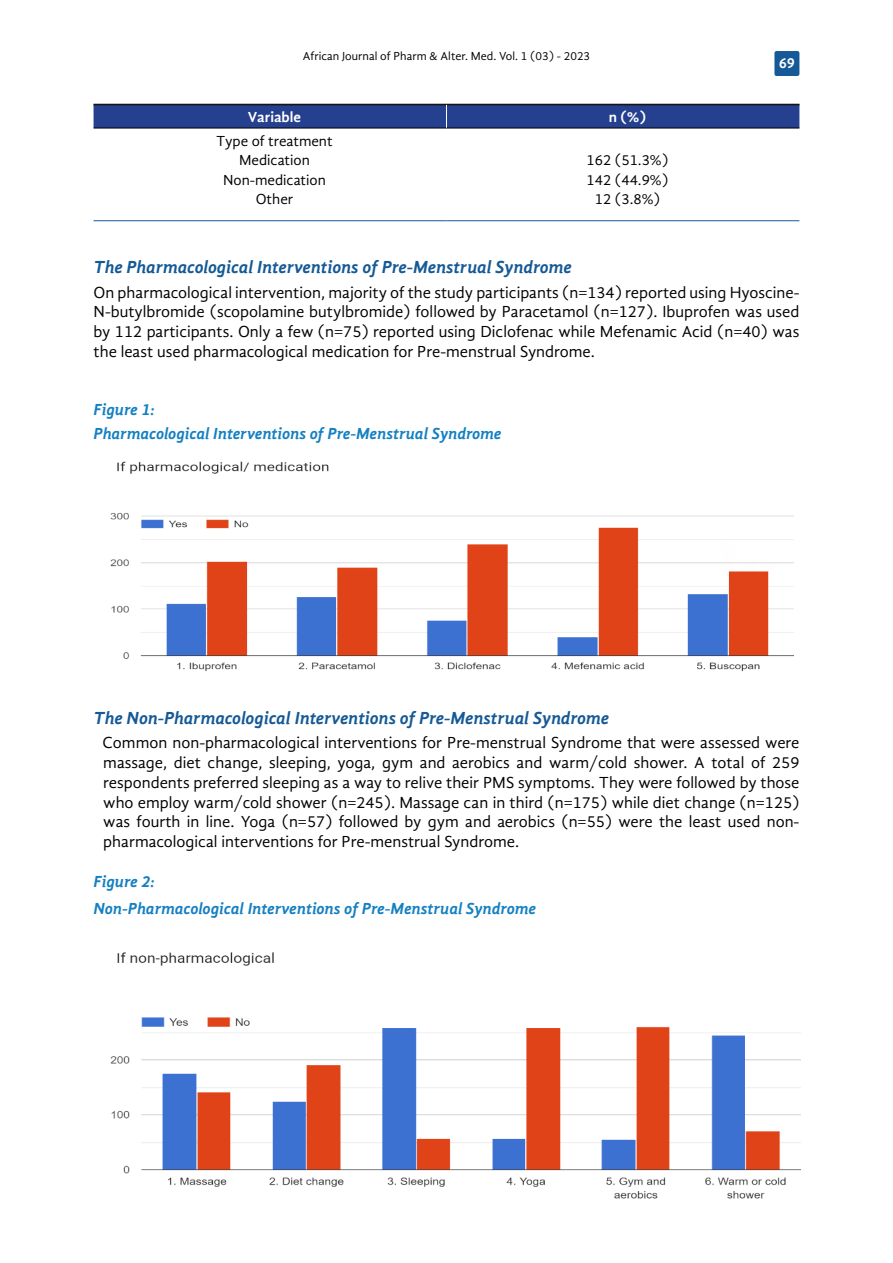
<style>
.page{position:relative;width:893px;height:1263px;background:#fff}
.page>*{position:absolute;margin:0;border:0;box-sizing:border-box;transform-origin:0 0}
.t1{font:italic 700 18px "Gandhi Sans";color:#155996}
.t2{font:16.5px/19.8px "Gandhi Sans";color:#000;text-align:justify}
.t3{font:italic 700 16.5px/24px "Gandhi Sans";color:#1580c2}
.t4{font:15px/19.6px "Gandhi Sans";color:#000;text-align:center}
.t5{font:700 15px "Gandhi Sans";color:#fff}
.t6{font:12px "Gandhi Sans";color:#000}
</style>
<div class="page">
<div style="left:774px;top:51px;width:25px;height:25px;background:#155996;border-radius:2px"></div>
<hr style="left:94px;top:104px;width:352px;height:1px;background:#000">
<hr style="left:446px;top:104px;width:353px;height:1px;background:#000">
<hr style="left:94px;top:128px;width:352px;height:1px;background:#000">
<hr style="left:446px;top:128px;width:353px;height:1px;background:#000">
<svg style="left:94px;top:105px;width:705px;height:23px"></svg>
<hr style="left:94px;top:220px;width:352px;height:1px;background:#155996">
<hr style="left:446px;top:220px;width:353px;height:1px;background:#155996">
<img style="left:110px;top:461px;width:684px;height:211px">
<img style="left:110px;top:952px;width:690px;height:247px">
<p class="t6" style="left:303px;top:49px;width:289px">African Journal of Pharm &amp; Alter. Med. Vol. 1 (03) - 2023</p>
<p class="t5" style="left:248px;top:108px;width:55px">Variable</p>
<p class="t5" style="left:609px;top:108px;width:39px">n (%)</p>
<p class="t4" style="left:216px;top:131px;width:118px">Type of treatment<br>Medication<br>Non-medication<br>Other</p>
<p class="t4" style="left:587px;top:150px;width:83px">162 (51.3%)<br>142 (44.9%)<br>12 (3.8%)</p>
<p class="t5" style="left:779px;top:54px;width:18px">69</p>
<p class="t1" style="left:94px;top:257px;width:480px">The Pharmacological Interventions of Pre-Menstrual Syndrome</p>
<p class="t2" style="left:94px;top:282px;width:707px">On pharmacological intervention, majority of the study participants (n=134) reported using Hyoscine-N-butylbromide (scopolamine butylbromide) followed by Paracetamol (n=127). Ibuprofen was used by 112 participants. Only a few (n=75) reported using Diclofenac while Mefenamic Acid (n=40) was the least used pharmacological medication for Pre-menstrual Syndrome.</p>
<p class="t3" style="left:94px;top:397px;width:409px">Figure 1:<br>Pharmacological Interventions of Pre-Menstrual Syndrome</p>
<p class="t1" style="left:94px;top:708px;width:517px">The Non-Pharmacological Interventions of Pre-Menstrual Syndrome</p>
<p class="t2" style="left:103px;top:733px;width:698px">Common non-pharmacological interventions for Pre-menstrual Syndrome that were assessed were massage, diet change, sleeping, yoga, gym and aerobics and warm/cold shower. A total of 259 respondents preferred sleeping as a way to relive their PMS symptoms. They were followed by those who employ warm/cold shower (n=245). Massage can in third (n=175) while diet change (n=125) was fourth in line. Yoga (n=57) followed by gym and aerobics (n=55) were the least used non&shy;pharmacological interventions for Pre-menstrual Syndrome.</p>
<p class="t3" style="left:94px;top:868px;width:444px;line-height:27px">Figure 2:<br>Non-Pharmacological Interventions of Pre-Menstrual Syndrome</p>
</div>
